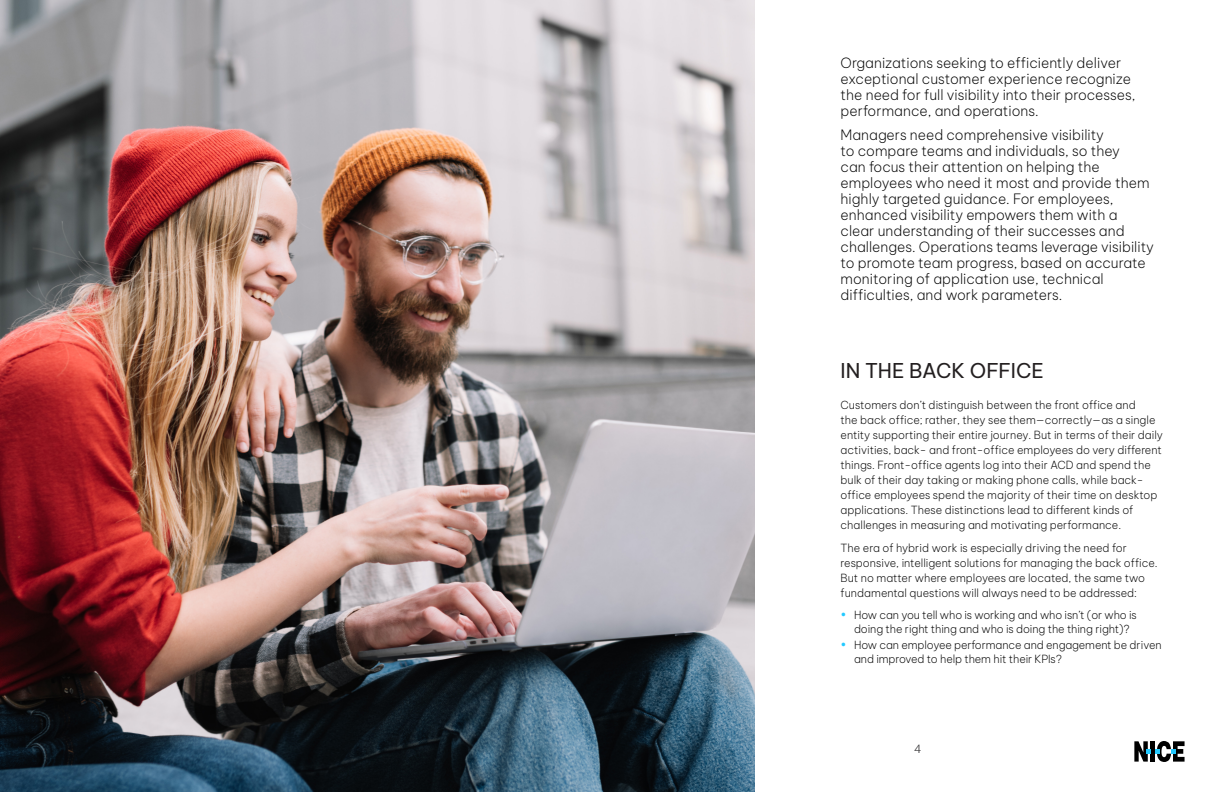
<style>
.page{position:relative;width:1224px;height:792px;background:#fff}
.page>*{position:absolute;margin:0;border:0;box-sizing:border-box;transform-origin:0 0}
.Sub_Title_20_22_blue{font:20px "Be Vietnam Pro";color:#231f20}
.Body_Text_10_black{font:200 14px/16px "Be Vietnam Pro";color:#000}
.t1{font:100 12px "Helvetica Neue LT Std";color:#414042}
.Body_Text_10_black-2{font:200 11px/15px "Be Vietnam Pro";color:#000}
.s1{font-weight:400;color:#23c9ff}
</style>
<div class="page">
<svg style="left:1134px;top:741px;width:51px;height:21px"></svg>
<img style="left:0;top:0;width:755px;height:792px">
<p class="Body_Text_10_black" style="left:841px;top:54px;width:296px">Organizations seeking to efficiently deliver exceptional customer experience recognize the need for full visibility into their processes, performance, and operations.</p>
<p class="Body_Text_10_black" style="left:841px;top:126px;width:315px">Managers need comprehensive visibility<br>to compare teams and individuals, so they<br>can focus their attention on helping the employees who need it most and provide them highly targeted guidance. For employees, enhanced visibility empowers them with a clear understanding of their successes and challenges. Operations teams leverage visibility to promote team progress, based on accurate monitoring of application use, technical difficulties, and work parameters.</p>
<p class="Sub_Title_20_22_blue" style="left:841px;top:354px;width:205px">IN THE BACK OFFICE</p>
<p class="Body_Text_10_black-2" style="left:841px;top:396px;width:324px">Customers don’t distinguish between the front office and<br>the back office; rather, they see them—correctly—as a single entity supporting their entire journey. But in terms of their daily activities, back- and front-office employees do very different things. Front-office agents log into their ACD and spend the bulk of their day taking or making phone calls, while back&shy;office employees spend the majority of their time on desktop applications. These distinctions lead to different kinds of challenges in measuring and motivating performance.</p>
<p class="Body_Text_10_black-2" style="left:841px;top:540px;width:319px">The era of hybrid work is especially driving the need for responsive, intelligent solutions for managing the back office.<br>But no matter where employees are located, the same two fundamental questions will always need to be addressed:</p>
<p class="Body_Text_10_black-2" style="left:841px;top:607px;width:298px;line-height:14px;text-align:center"><span class="s1">•</span> How can you tell who is working and who isn’t (or who is doing the right thing and who is doing the thing right)?</p>
<p class="Body_Text_10_black-2" style="left:854px;top:637px;width:309px;line-height:14px;text-indent:-14px"><span class="s1">•</span> How can employee performance and engagement be driven and improved to help them hit their KPIs?</p>
<p class="t1" style="left:915px;top:741px;width:8px">4</p>
</div>
